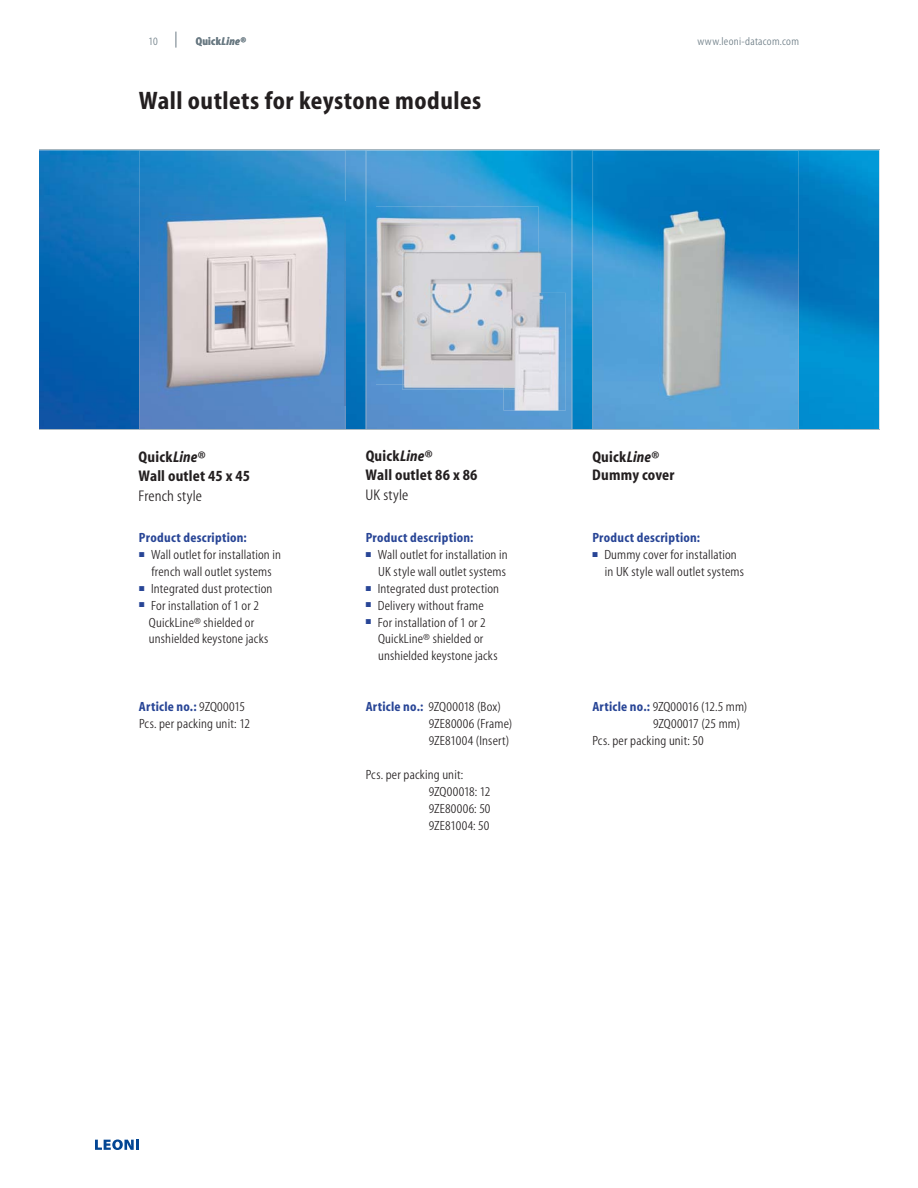
<style>
.page{position:relative;width:918px;height:1188px;background:#fff}
.page>*{position:absolute;margin:0;border:0;box-sizing:border-box;transform-origin:0 0}
.t1{font:700 condensed 25.35px "Myriad";letter-spacing:.02em;color:#231f20}
.t2{font:700 condensed 15.45px/18.6px "Myriad";letter-spacing:.01em;color:#231f20}
.t3{font:15.45px "Myriad Condensed";letter-spacing:.01em;color:#231f20}
.t4{font:13.35px/17px "Myriad Condensed";letter-spacing:.01em;color:#231f20}
.t5{font:700 condensed 13.35px "Myriad";letter-spacing:.02em;color:#284596}
.t6{font:13.35px "Myriad Condensed";letter-spacing:-.01em;color:#231f20}
.t7{font:11.25px "Myriad Condensed";letter-spacing:.025em;color:#6b7b84}
.t8{font:700 condensed 11.25px "Myriad";letter-spacing:.03em;color:#6b7b84}
.s1{font-style:italic}
.s2{font-family:"Myriad Condensed";font-weight:400;font-stretch:normal;color:#231f20}
.s3{font-family:"Myriad";font-weight:700;font-stretch:condensed;color:#284596}
</style>
<div class="page">
<svg style="left:95px;top:1139px;width:44px;height:11px"></svg>
<svg style="left:176px;top:32px;width:1px;height:16px"></svg>
<img style="left:39px;top:151px;width:327px;height:279px">
<img style="left:366px;top:151px;width:513px;height:279px">
<img style="left:139px;top:151px;width:207px;height:279px">
<img style="left:592px;top:151px;width:207px;height:279px">
<hr style="left:39px;top:150px;width:840px;height:1px;background:#a7b6bf">
<hr style="left:39px;top:430px;width:840px;height:1px;background:#a7b6bf">
<img style="left:158px;top:202px;width:188px;height:204px">
<img style="left:659px;top:200px;width:70px;height:205px">
<img style="left:376px;top:206px;width:162px;height:179px">
<img style="left:402px;top:250px;width:140px;height:140px">
<img style="left:402px;top:250px;width:136px;height:135px">
<img style="left:503px;top:293px;width:63px;height:117px">
<img style="left:503px;top:293px;width:39px;height:97px">
<img style="left:503px;top:293px;width:35px;height:92px">
<p class="t7" style="left:149px;top:37px;width:11px">10</p>
<p class="t8" style="left:196px;top:34px;width:52px">Quick<span class="s1">Line®</span></p>
<p class="t7" style="left:698px;top:37px;width:103px">www.leoni-datacom.com</p>
<h1 class="t1" style="left:139px;top:85px;width:344px">Wall outlets for keystone modules</h1>
<p class="t2" style="left:139px;top:448px;width:113px">Quick<span class="s1">Line</span>®<br>Wall outlet 45 x 45</p>
<p class="t3" style="left:139px;top:490px;width:65px">French style</p>
<p class="t5" style="left:139px;top:529px;width:109px">Product description:</p>
<p class="t4" style="left:149px;top:547px;width:134px">Wall outlet for installation in french wall outlet systems<br>Integrated dust protection<br>For installation of 1 or 2<br>QuickLine® shielded or unshielded keystone jacks</p>
<p class="t5" style="left:139px;top:699px;width:108px">Article no.: <span class="s2">9ZQ00015</span></p>
<p class="t4" style="left:139px;top:716px;width:112px">Pcs. per packing unit: 12</p>
<p class="t2" style="left:366px;top:447px;width:113px">Quick<span class="s1">Line</span>®<br>Wall outlet 86 x 86</p>
<p class="t3" style="left:366px;top:489px;width:44px">UK style</p>
<p class="t5" style="left:366px;top:529px;width:109px">Product description:</p>
<p class="t4" style="left:378px;top:547px;width:132px">Wall outlet for installation in<br>UK style wall outlet systems<br>Integrated dust protection<br>Delivery without frame<br>For installation of 1 or 2<br>QuickLine® shielded or unshielded keystone jacks</p>
<p class="t4" style="left:429px;top:699px;width:85px;text-indent:-63px"><span class="s3">Article no.:</span> 9ZQ00018 (Box)<br>9ZE80006 (Frame)<br>9ZE81004 (Insert)</p>
<p class="t4" style="left:429px;top:767px;width:63px;text-indent:-63px">Pcs. per packing unit:<br>9ZQ00018: 12<br>9ZE80006: 50<br>9ZE81004: 50</p>
<p class="t2" style="left:592px;top:447px;width:84px">Quick<span class="s1">Line</span>®<br>Dummy cover</p>
<p class="t5" style="left:592px;top:529px;width:109px">Product description:</p>
<p class="t4" style="left:604px;top:547px;width:141px">Dummy cover for installation in UK style wall outlet systems</p>
<p class="t6" style="left:592px;top:702px;width:157px"><span class="s3">Article no.:</span> 9ZQ00016 (12.5 mm)</p>
<p class="t4" style="left:653px;top:716px;width:89px">9ZQ00017 (25 mm)</p>
<p class="t4" style="left:592px;top:733px;width:113px">Pcs. per packing unit: 50</p>
</div>
